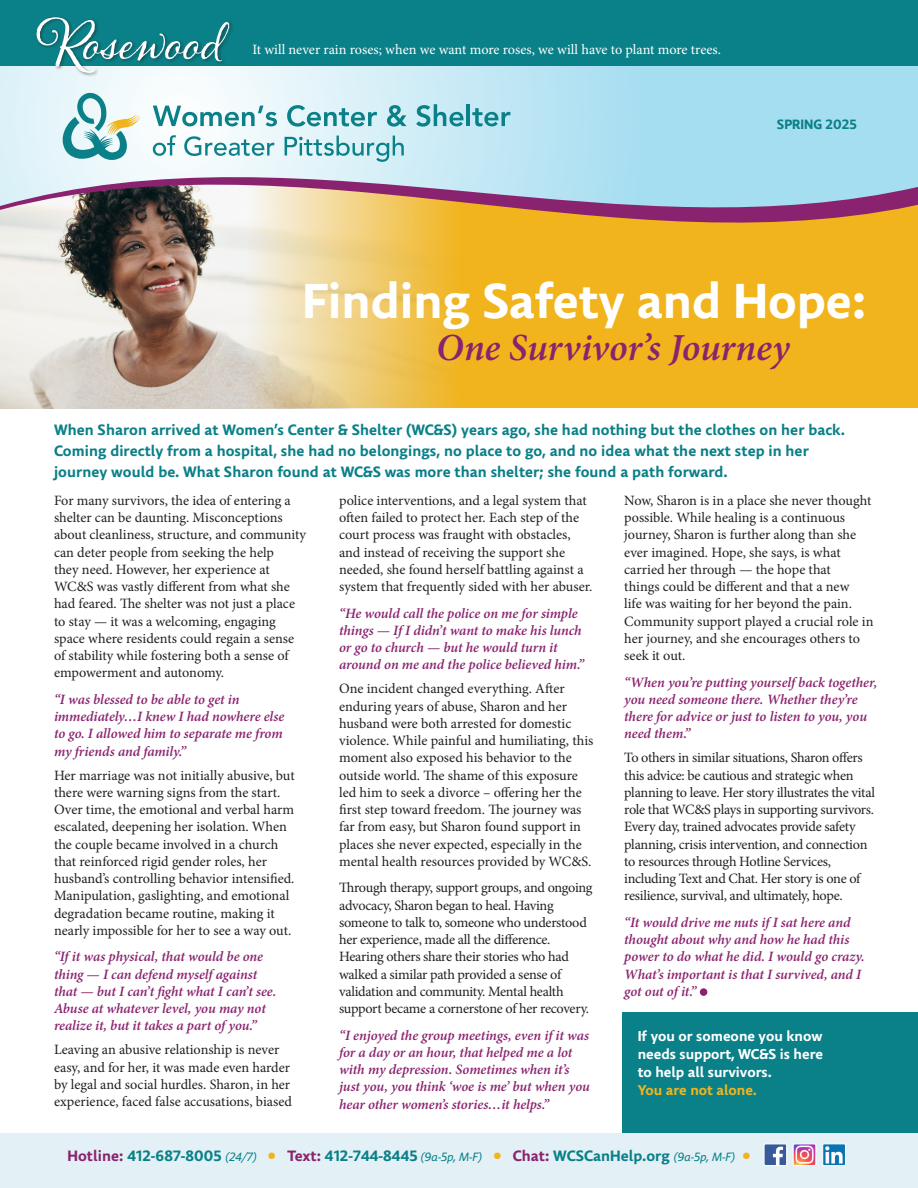
<style>
.page{position:relative;width:918px;height:1188px;background:#fff}
.page>*{position:absolute;margin:0;border:0;box-sizing:border-box;transform-origin:0 0}
.heading{font:700 49.05px "Comenia Sans";color:#fff}
.text{font:italic 600 38.25px "Minion Pro";letter-spacing:-.005em;color:#8a236f}
.text-2{font:700 15px/21px "Comenia Sans";letter-spacing:.005em;color:#0a8088}
.text-3{font:14.25px/17.2px "Minion Pro";letter-spacing:-.005em;color:#231f20}
.text-4{font:italic 600 14.25px/17.2px "Minion Pro";letter-spacing:-.005em;color:#8a236f}
.heading-2{font:700 14.25px/18px "Comenia Sans";color:#fff}
.text-5{font:14.25px "Minion Pro";letter-spacing:-.005em;color:#fff}
.t1{font:700 13.5px "Comenia Sans";color:#0a8088}
.s1{color:#f1b41c}
.s2{color:#8a236f}
.s3{font-weight:400;font-style:italic;font-size:12px}
</style>
<div class="page">
<div style="left:622px;top:1012px;width:296px;height:149px;background:#0a8088"></div>
<div style="left:700px;top:988px;width:7px;height:8px;background:#8a236f;border-radius:50%"></div>
<div style="left:0;top:143px;width:918px;height:265px;background:#f1b41c"></div>
<img style="left:0;top:237px;width:453px;height:171px">
<div style="left:0;top:1133px;width:918px;height:55px;background:#e3f1f6"></div>
<svg style="left:0;top:220px;width:808px;height:17px"></svg>
<svg style="left:0;top:66px;width:918px;height:154px;background:#bcd0da"></svg>
<div style="left:0;top:0;width:918px;height:66px;background:#0a8088"></div>
<div style="left:35px;top:16px;width:199px;height:61px;background:#231f20;opacity:.5"></div>
<svg style="left:37px;top:17px;width:192px;height:56px"></svg>
<svg style="left:153px;top:106px;width:124px;height:20px"></svg>
<svg style="left:287px;top:105px;width:90px;height:22px;background:#98ccd3"></svg>
<svg style="left:387px;top:105px;width:20px;height:22px"></svg>
<svg style="left:416px;top:104px;width:48px;height:23px"></svg>
<hr style="left:467px;top:104px;width:3px;height:22px;background:#0a8088">
<svg style="left:472px;top:108px;width:38px;height:18px"></svg>
<svg style="left:153px;top:135px;width:23px;height:21px"></svg>
<svg style="left:184px;top:136px;width:90px;height:20px"></svg>
<svg style="left:285px;top:136px;width:119px;height:26px;background:#aad6dd"></svg>
<svg style="left:62px;top:92px;width:79px;height:68px"></svg>
<img style="left:795px;top:1146px;width:19px;height:18px">
<div style="left:793px;top:1144px;width:23px;height:22px;border:1px solid #fff;border-radius:2px"></div>
<img style="left:825px;top:1146px;width:19px;height:18px">
<div style="left:823px;top:1144px;width:23px;height:22px;border:1px solid #fff"></div>
<svg style="left:766px;top:1146px;width:19px;height:18px"></svg>
<div style="left:764px;top:1144px;width:23px;height:22px;border:1px solid #fff;border-radius:2px"></div>
<p class="text-5" style="left:252px;top:40px;width:470px">It will never rain roses; when we want more roses, we will have to plant more trees.</p>
<p class="t1" style="left:777px;top:116px;width:82px">SPRING 2025</p>
<p class="heading" style="left:302px;top:269px;width:565px">Finding Safety and Hope:</p>
<p class="text" style="left:436px;top:321px;width:355px">One Survivor’s Journey</p>
<p class="text-2" style="left:54px;top:419px;width:793px">When Sharon arrived at Women’s Center &amp; Shelter (WC&amp;S) years ago, she had nothing but the clothes on her back.<br>Coming directly from a hospital, she had no belongings, no place to go, and no idea what the next step in her journey would be. What Sharon found at WC&amp;S was more than shelter; she found a path forward.</p>
<p class="text-3" style="left:54px;top:492px;width:254px">For many survivors, the idea of entering a shelter can be daunting. Misconceptions about cleanliness, structure, and community can deter people from seeking the help<br>they need. However, her experience at WC&amp;S was vastly different from what she had feared. The shelter was not just a place to stay — it was a welcoming, engaging space where residents could regain a sense of stability while fostering both a sense of empowerment and autonomy.</p>
<p class="text-4" style="left:54px;top:691px;width:232px">“I was blessed to be able to get in immediately…I knew I had nowhere else to go. I allowed him to separate me from my friends and family.”</p>
<p class="text-3" style="left:54px;top:767px;width:242px">Her marriage was not initially abusive, but there were warning signs from the start.<br>Over time, the emotional and verbal harm escalated, deepening her isolation. When the couple became involved in a church that reinforced rigid gender roles, her husband’s controlling behavior intensified.<br>Manipulation, gaslighting, and emotional degradation became routine, making it nearly impossible for her to see a way out.</p>
<p class="text-4" style="left:54px;top:948px;width:224px">“If it was physical, that would be one thing — I can defend myself against that — but I can’t fight what I can’t see.<br>Abuse at whatever level, you may not realize it, but it takes a part of you.”</p>
<p class="text-3" style="left:54px;top:1041px;width:240px">Leaving an abusive relationship is never easy, and for her, it was made even harder by legal and social hurdles. Sharon, in her experience, faced false accusations, biased</p>
<p class="text-3" style="left:339px;top:492px;width:255px">police interventions, and a legal system that often failed to protect her. Each step of the court process was fraught with obstacles, and instead of receiving the support she needed, she found herself battling against a system that frequently sided with her abuser.</p>
<p class="text-4" style="left:339px;top:604px;width:247px">“He would call the police on me for simple things — If I didn’t want to make his lunch or go to church — but he would turn it around on me and the police believed him.”</p>
<p class="text-3" style="left:339px;top:680px;width:256px">One incident changed everything. After enduring years of abuse, Sharon and her husband were both arrested for domestic violence. While painful and humiliating, this moment also exposed his behavior to the outside world. The shame of this exposure led him to seek a divorce – offering her the first step toward freedom. The journey was far from easy, but Sharon found support in places she never expected, especially in the mental health resources provided by WC&amp;S.</p>
<p class="text-3" style="left:339px;top:879px;width:255px">Through therapy, support groups, and ongoing advocacy, Sharon began to heal. Having someone to talk to, someone who understood her experience, made all the difference.<br>Hearing others share their stories who had walked a similar path provided a sense of validation and community. Mental health support became a cornerstone of her recovery.</p>
<p class="text-4" style="left:339px;top:1026px;width:252px">“I enjoyed the group meetings, even if it was for a day or an hour, that helped me a lot with my depression. Sometimes when it’s just you, you think ‘woe is me’ but when you hear other women’s stories…it helps.”</p>
<p class="text-3" style="left:624px;top:492px;width:251px">Now, Sharon is in a place she never thought possible. While healing is a continuous journey, Sharon is further along than she ever imagined. Hope, she says, is what carried her through — the hope that<br>things could be different and that a new<br>life was waiting for her beyond the pain.<br>Community support played a crucial role in her journey, and she encourages others to seek it out.</p>
<p class="text-4" style="left:624px;top:673px;width:255px">“When you’re putting yourself back together, you need someone there. Whether they’re there for advice or just to listen to you, you need them.”</p>
<p class="text-3" style="left:624px;top:749px;width:252px">To others in similar situations, Sharon offers this advice: be cautious and strategic when planning to leave. Her story illustrates the vital role that WC&amp;S plays in supporting survivors.<br>Every day, trained advocates provide safety planning, crisis intervention, and connection to resources through Hotline Services, including Text and Chat. Her story is one of resilience, survival, and ultimately, hope.</p>
<p class="text-4" style="left:624px;top:914px;width:242px">“It would drive me nuts if I sat here and thought about why and how he had this power to do what he did. I would go crazy.<br>What’s important is that I survived, and I got out of it.”</p>
<p class="heading-2" style="left:638px;top:1027px;width:187px">If you or someone you know needs support, WC&amp;S is here to help all survivors.<br><span class="s1">You are not alone.</span></p>
<p class="text-2" style="left:67px;top:1146px;width:685px"><span class="s2">Hotline:</span> 412-687-8005 <span class="s3">(24/7)</span> <span class="s1">•</span> <span class="s2">Text:</span> 412-744-8445 <span class="s3">(9a-5p, M-F)</span> <span class="s1">•</span> <span class="s2">Chat:</span> WCSCanHelp.org <span class="s3">(9a-5p, M-F)</span> <span class="s1">•</span></p>
</div>
